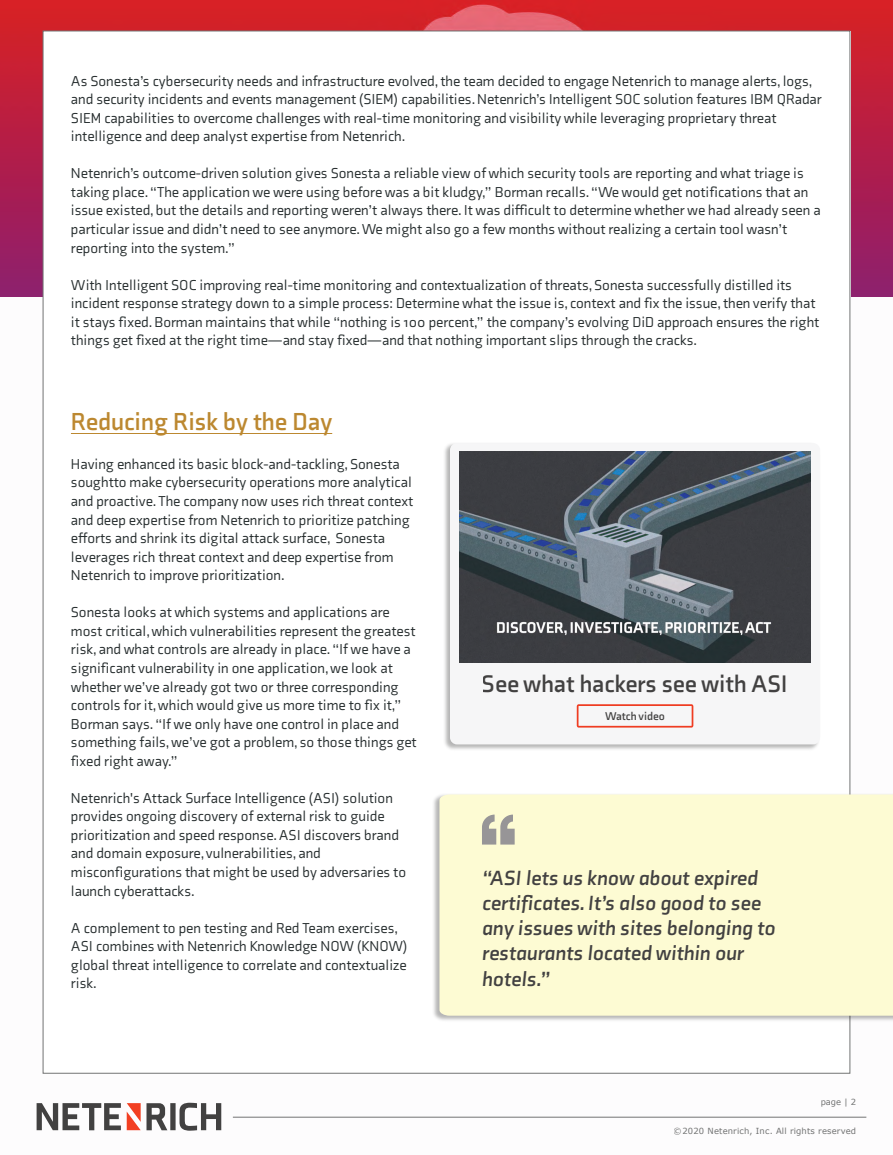
<style>
.page{position:relative;width:893px;height:1155px;background:#fff}
.page>*{position:absolute;margin:0;border:0;box-sizing:border-box;transform-origin:0 0}
.t1{font:700 25.2px "Axia";color:#bc8830}
.t2{font:700 24.5px "Axia";color:#424141}
.t3{font:italic 700 21px/25.2px "Axia";color:#424141}
.t4{font:14.7px/18.5px "Axia";color:#272e2f}
.t5{font:700 11.58px "Axia";color:#424141}
.t6{font:8.4px "MS Reference Sans Serif";letter-spacing:.02em;color:#727373}
</style>
<div class="page">
<img style="left:0;top:0;width:892px;height:297px">
<hr style="left:233px;top:1117px;width:633px;height:1px;background:#727373">
<div style="left:43px;top:31px;width:807px;height:1042px;background:#fff"></div>
<hr style="left:71px;top:433px;width:261px;height:1px;background:#bc8830">
<img style="left:444px;top:443px;width:374px;height:307px">
<div style="left:450px;top:443px;width:370px;height:301px;background:#f6f6f7;border-radius:7px"></div>
<svg style="left:576px;top:704px;width:118px;height:24px"></svg>
<svg style="left:37px;top:1103px;width:84px;height:27px"></svg>
<div style="left:170px;top:1103px;width:5px;height:27px;background:#424141"></div>
<svg style="left:179px;top:1103px;width:42px;height:28px"></svg>
<svg style="left:127px;top:1103px;width:40px;height:27px"></svg>
<img style="left:459px;top:452px;width:351px;height:211px">
<img style="left:433px;top:792px;width:459px;height:231px">
<div style="left:439px;top:794px;width:453px;height:222px;background:#fdfbd3"></div>
<svg style="left:482px;top:815px;width:32px;height:30px"></svg>
<p class="t4" style="left:71px;top:71px;width:752px">As Sonesta’s cybersecurity needs and infrastructure evolved, the team decided to engage Netenrich to manage alerts, logs, and security incidents and events management (SIEM) capabilities. Netenrich’s Intelligent SOC solution features IBM QRadar SIEM capabilities to overcome challenges with real-time monitoring and visibility while leveraging proprietary threat intelligence and deep analyst expertise from Netenrich.</p>
<p class="t4" style="left:71px;top:164px;width:751px">Netenrich’s outcome-driven solution gives Sonesta a reliable view of which security tools are reporting and what triage is taking place. “The application we were using before was a bit kludgy,” Borman recalls. “We would get notifications that an issue existed, but the details and reporting weren’t always there. It was difficult to determine whether we had already seen a particular issue and didn’t need to see anymore. We might also go a few months without realizing a certain tool wasn’t reporting into the system.”</p>
<p class="t4" style="left:71px;top:275px;width:750px">With Intelligent SOC improving real-time monitoring and contextualization of threats, Sonesta successfully distilled its incident response strategy down to a simple process: Determine what the issue is, context and fix the issue, then verify that it stays fixed. Borman maintains that while “nothing is 100 percent,” the company’s evolving DiD approach ensures the right things get fixed at the right time—and stay fixed—and that nothing important slips through the cracks.</p>
<h1 class="t1" style="left:71px;top:406px;width:263px">Reducing Risk by the Day</h1>
<p class="t4" style="left:71px;top:455px;width:344px">Having enhanced its basic block-and-tackling, Sonesta soughtto make cybersecurity operations more analytical and proactive. The company now uses rich threat context and deep expertise from Netenrich to prioritize patching efforts and shrink its digital attack surface, Sonesta leverages rich threat context and deep expertise from Netenrich to improve prioritization.</p>
<p class="t4" style="left:71px;top:603px;width:347px">Sonesta looks at which systems and applications are most critical, which vulnerabilities represent the greatest risk, and what controls are already in place. “If we have a significant vulnerability in one application, we look at whether we’ve already got two or three corresponding controls for it, which would give us more time to fix it,” Borman says. “If we only have one control in place and something fails, we’ve got a problem, so those things get fixed right away.”</p>
<p class="t4" style="left:71px;top:789px;width:337px">Netenrich's Attack Surface Intelligence (ASI) solution provides ongoing discovery of external risk to guide prioritization and speed response. ASI discovers brand and domain exposure, vulnerabilities, and misconfigurations that might be used by adversaries to launch cyberattacks.</p>
<p class="t4" style="left:71px;top:918px;width:338px">A complement to pen testing and Red Team exercises, ASI combines with Netenrich Knowledge NOW (KNOW) global threat intelligence to correlate and contextualize risk.</p>
<h2 class="t2" style="left:481px;top:669px;width:307px">See what hackers see with ASI</h2>
<p class="t5" style="left:605px;top:709px;width:61px">Watch video</p>
<h3 class="t3" style="left:482px;top:865px;width:295px">“ASI lets us know about expired certificates. It’s also good to see any issues with sites belonging to restaurants located within our hotels.”</h3>
<p class="t6" style="left:820px;top:1096px;width:37px">page | 2</p>
<p class="t6" style="left:673px;top:1126px;width:184px">©2020 Netenrich, Inc. All rights reserved</p>
</div>
